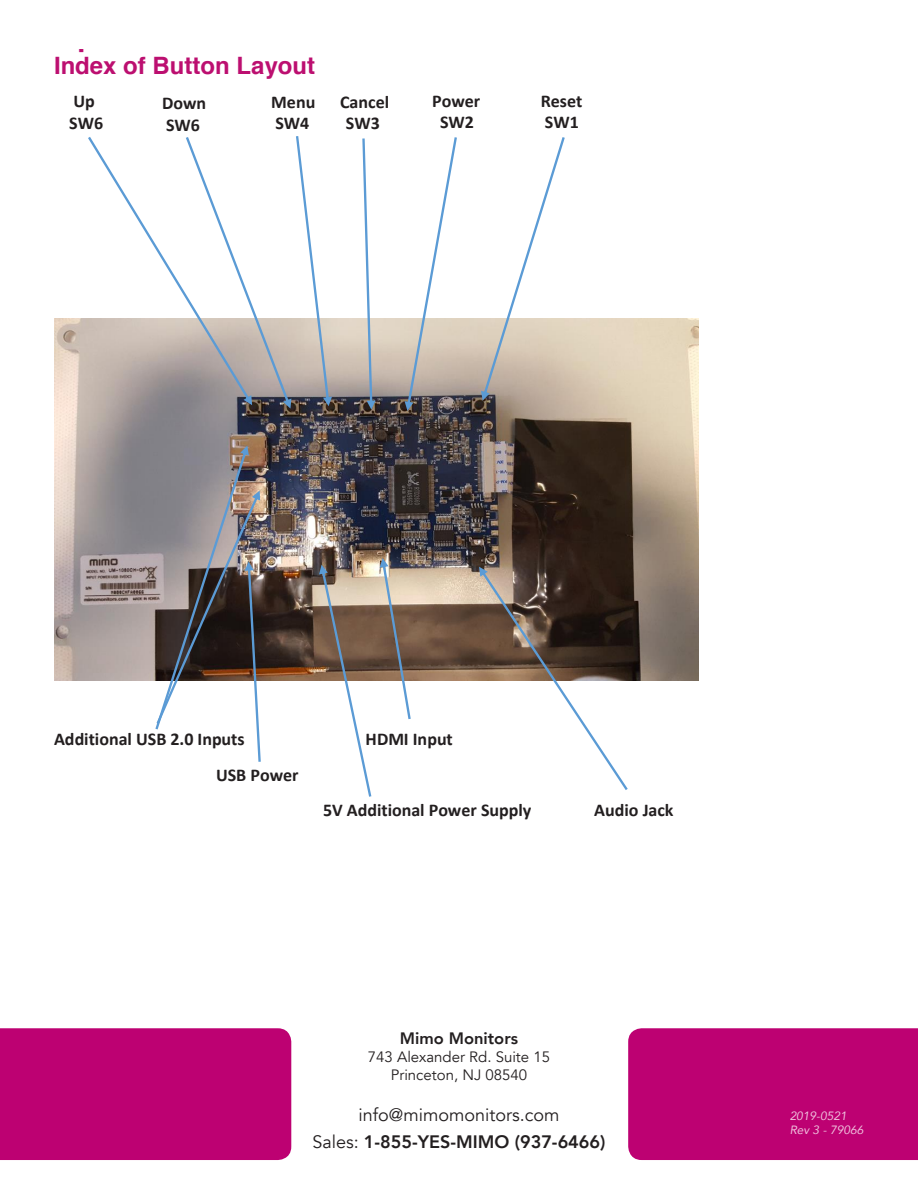
<style>
.page{position:relative;width:918px;height:1188px;background:#fff}
.page>*{position:absolute;margin:0;border:0;box-sizing:border-box;transform-origin:0 0}
.t1{font:700 24px "Helvetica";color:#bc0f70}
.t2{font:700 18px/21.6px "Calibri";color:#231f20}
.t3{font:800 18px "Avenir";color:#231f20}
.t4{font:18px "Avenir";color:#231f20}
.t5{font:700 18px/21.6px "Calibri";color:#231f20}
.t6{font:800 16.5px "Avenir";color:#231f20}
.t7{font:15px "Avenir";color:#231f20}
.t8{font:italic 12px/14.4px "Avenir";color:#fff}
.s1{font-style:inherit}
.s2{font-weight:400}
</style>
<div class="page">
<div style="left:628px;top:1028px;width:290px;height:132px;background:#bd0172"></div>
<div style="left:0;top:1028px;width:291px;height:132px;background:#bd0172"></div>
<img style="left:54px;top:318px;width:645px;height:363px">
<svg style="left:319px;top:565px;width:52px;height:232px"></svg>
<svg style="left:88px;top:137px;width:98px;height:268px"></svg>
<svg style="left:362px;top:138px;width:14px;height:272px"></svg>
<svg style="left:405px;top:137px;width:52px;height:274px"></svg>
<svg style="left:481px;top:137px;width:84px;height:264px"></svg>
<svg style="left:479px;top:567px;width:149px;height:223px"></svg>
<svg style="left:186px;top:136px;width:146px;height:273px"></svg>
<svg style="left:155px;top:446px;width:106px;height:316px"></svg>
<svg style="left:380px;top:558px;width:31px;height:161px"></svg>
<p class="t1" style="left:54px;top:47px;width:263px">Index of Button Layout</p>
<p class="t5" style="left:69px;top:90px;width:35px"><span class="s1">Up<br></span>SW6</p>
<p class="t2" style="left:162px;top:92px;width:46px">Down<br><span class="s1">SW6</span></p>
<p class="t2" style="left:271px;top:90px;width:46px">Menu</p>
<p class="t2" style="left:340px;top:90px;width:51px">Cancel</p>
<p class="t5" style="left:275px;top:112px;width:35px">SW4</p>
<p class="t5" style="left:346px;top:112px;width:35px">SW3</p>
<p class="t2" style="left:432px;top:89px;width:50px;text-align:center">Power<br><span class="s1">SW2</span></p>
<p class="t2" style="left:541px;top:89px;width:43px">Reset<br><span class="s1">SW1</span></p>
<p class="t2" style="left:54px;top:728px;width:192px">Additional USB 2.0 Inputs</p>
<p class="t2" style="left:366px;top:728px;width:89px">HDMI Input</p>
<p class="t2" style="left:216px;top:763px;width:84px">USB Power</p>
<p class="t2" style="left:323px;top:799px;width:210px">5V Additional Power Supply</p>
<p class="t2" style="left:594px;top:799px;width:81px">Audio Jack</p>
<p class="t6" style="left:400px;top:1025px;width:120px">Mimo Monitors</p>
<p class="t7" style="left:368px;top:1048px;width:184px">743 Alexander Rd. Suite 15</p>
<p class="t7" style="left:391px;top:1066px;width:138px">Princeton, NJ 08540</p>
<p class="t4" style="left:359px;top:1104px;width:202px">info@mimomonitors.com</p>
<p class="t3" style="left:312px;top:1127px;width:295px"><span class="s2">Sales:</span> 1-855-YES-MIMO (937-6466)</p>
<p class="t8" style="left:790px;top:1108px;width:75px">2019-0521<br>Rev 3 - 79066</p>
</div>
